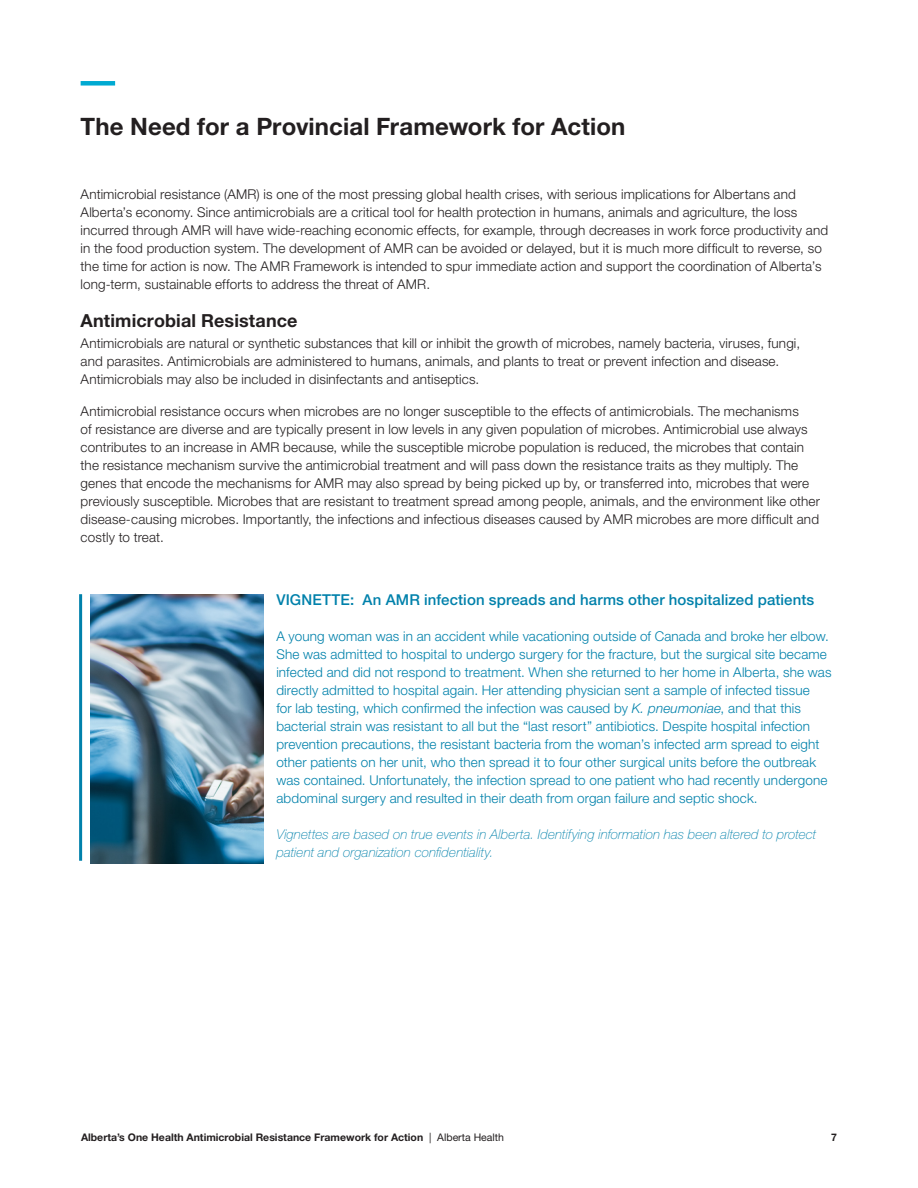
<style>
.page{position:relative;width:918px;height:1188px;background:#fff}
.page>*{position:absolute;margin:0;border:0;box-sizing:border-box;transform-origin:0 0}
.Heading_1{font:700 24px "Helvetica Neue LT Std";letter-spacing:.005em;color:#231f20}
.Subheading_1{font:700 18px "Helvetica Neue LT Std";letter-spacing:.005em;color:#231f20}
.Body_Copy{font:500 15px "Helvetica Neue LT Std";letter-spacing:.005em;color:#0081ab}
.Body_Copy-2{font:300 13.5px/18px "Helvetica Neue LT Std";letter-spacing:.01em;color:#231f20}
.Body_Copy-3{font:300 13.5px/18px "Helvetica Neue LT Std";letter-spacing:.01em;color:#0081ab}
.Body_Copy-4{font:italic 100 13.5px/18px "Helvetica Neue LT Std";letter-spacing:.01em;color:#0081ab}
.t1{font:700 10.5px "Helvetica Neue LT Std";color:#231f20}
.s1{font-style:italic}
.s2{font-weight:400}
</style>
<div class="page">
<div style="left:81px;top:81px;width:34px;height:5px;background:#00aad2"></div>
<hr style="left:79px;top:594px;width:3px;height:267px;background:#0081ab">
<img style="left:91px;top:594px;width:173px;height:270px">
<p class="Heading_1" style="left:81px;top:112px;width:546px">The Need for a Provincial Framework for Action</p>
<p class="Body_Copy-2" style="left:81px;top:185px;width:749px">Antimicrobial resistance (AMR) is one of the most pressing global health crises, with serious implications for Albertans and Alberta’s economy. Since antimicrobials are a critical tool for health protection in humans, animals and agriculture, the loss incurred through AMR will have wide-reaching economic effects, for example, through decreases in work force productivity and in the food production system. The development of AMR can be avoided or delayed, but it is much more difficult to reverse, so the time for action is now. The AMR Framework is intended to spur immediate action and support the coordination of Alberta’s long-term, sustainable efforts to address the threat of AMR.</p>
<p class="Subheading_1" style="left:81px;top:309px;width:218px">Antimicrobial Resistance</p>
<p class="Body_Copy-2" style="left:81px;top:334px;width:721px">Antimicrobials are natural or synthetic substances that kill or inhibit the growth of microbes, namely bacteria, viruses, fungi, and parasites. Antimicrobials are administered to humans, animals, and plants to treat or prevent infection and disease.<br>Antimicrobials may also be included in disinfectants and antiseptics.</p>
<p class="Body_Copy-2" style="left:81px;top:402px;width:741px">Antimicrobial resistance occurs when microbes are no longer susceptible to the effects of antimicrobials. The mechanisms<br>of resistance are diverse and are typically present in low levels in any given population of microbes. Antimicrobial use always contributes to an increase in AMR because, while the susceptible microbe population is reduced, the microbes that contain the resistance mechanism survive the antimicrobial treatment and will pass down the resistance traits as they multiply. The genes that encode the mechanisms for AMR may also spread by being picked up by, or transferred into, microbes that were previously susceptible. Microbes that are resistant to treatment spread among people, animals, and the environment like other disease-causing microbes. Importantly, the infections and infectious diseases caused by AMR microbes are more difficult and costly to treat.</p>
<p class="Body_Copy" style="left:276px;top:591px;width:539px">VIGNETTE: An AMR infection spreads and harms other hospitalized patients</p>
<p class="Body_Copy-3" style="left:276px;top:627px;width:557px">A young woman was in an accident while vacationing outside of Canada and broke her elbow.<br>She was admitted to hospital to undergo surgery for the fracture, but the surgical site became infected and did not respond to treatment. When she returned to her home in Alberta, she was directly admitted to hospital again. Her attending physician sent a sample of infected tissue<br>for lab testing, which confirmed the infection was caused by <span class="s1">K. pneumoniae</span>, and that this bacterial strain was resistant to all but the “last resort” antibiotics. Despite hospital infection prevention precautions, the resistant bacteria from the woman’s infected arm spread to eight other patients on her unit, who then spread it to four other surgical units before the outbreak was contained. Unfortunately, the infection spread to one patient who had recently undergone abdominal surgery and resulted in their death from organ failure and septic shock.</p>
<p class="Body_Copy-4" style="left:276px;top:825px;width:541px">Vignettes are based on true events in Alberta. Identifying information has been altered to protect patient and organization confidentiality.</p>
<p class="t1" style="left:81px;top:1131px;width:425px">Alberta’s One Health Antimicrobial Resistance Framework for Action <span class="s2">| Alberta Health</span></p>
<p class="t1" style="left:831px;top:1131px;width:7px">7</p>
</div>
